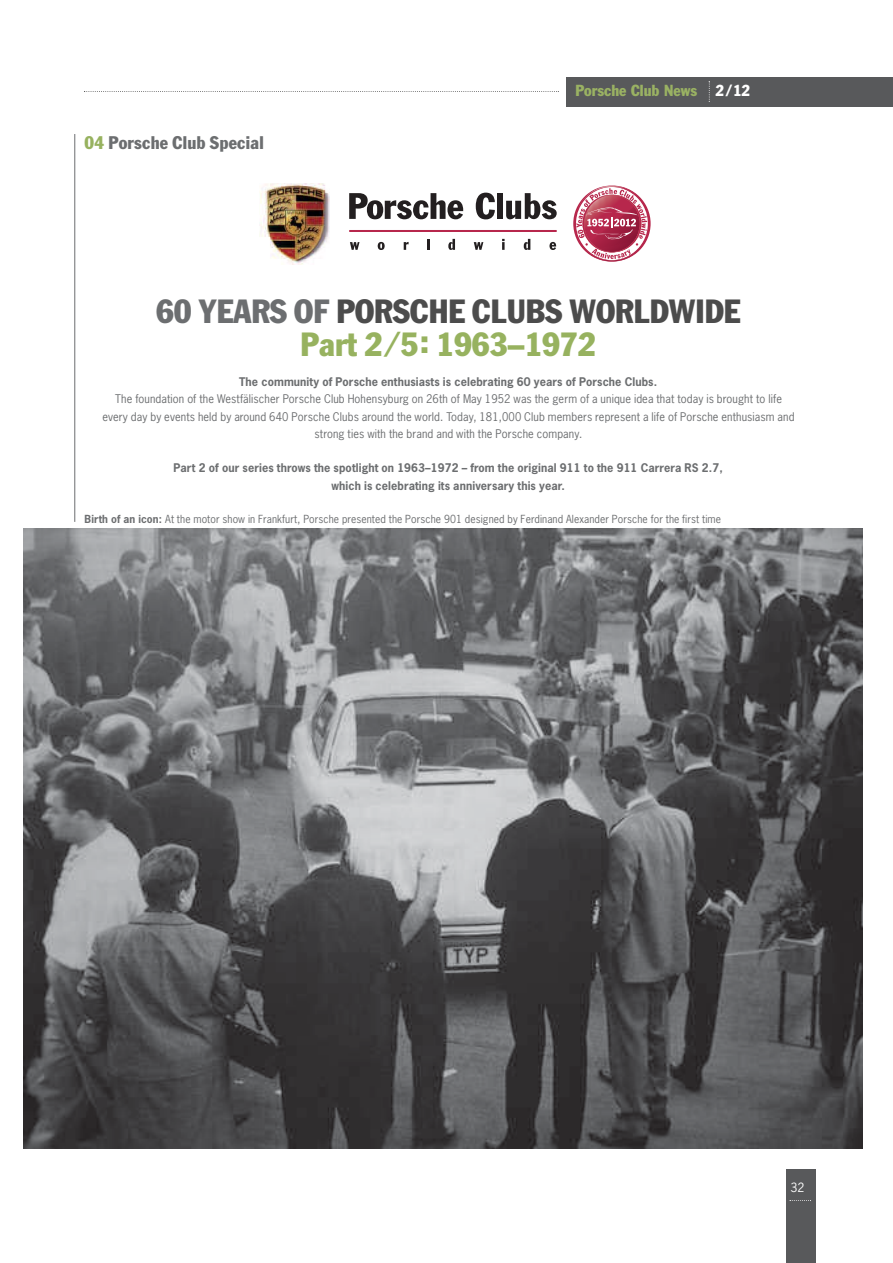
<style>
.page{position:relative;width:893px;height:1263px;background:#fff}
.page>*{position:absolute;margin:0;border:0;box-sizing:border-box;transform-origin:0 0}
.t1{font:condensed 33px/33px "Franklin Gothic";color:#4c4c4c;text-align:center}
.t2{font:condensed 18px "Franklin Gothic";letter-spacing:.015em;color:#6c6e70}
.t3{font:condensed 15.75px "Franklin Gothic";color:#9ab263}
.t4{font:12px "News Gothic";color:#fff}
.t5{font:11.25px/17.2px "News Gothic";letter-spacing:.01em;color:#6c6e70;text-align:center}
.t6{font:700 11.25px/17.2px "News Gothic";letter-spacing:.01em;color:#6c6e70;text-align:center}
.t7{font:10.5px "News Gothic";letter-spacing:.01em;color:#6c6e70}
.s1{color:#97b25f}
.s2{color:#fff}
.s3{color:#6c6e70}
.s4{font-weight:700}
</style>
<div class="page">
<img style="left:23px;top:529px;width:840px;height:619px">
<div style="left:566px;top:77px;width:327px;height:29px;background:#58595b"></div>
<div style="left:786px;top:1169px;width:30px;height:94px;background:#58595b"></div>
<svg style="left:84px;top:91px;width:475px;height:1px"></svg>
<svg style="left:709px;top:81px;width:1px;height:21px"></svg>
<svg style="left:790px;top:1200px;width:21px;height:1px"></svg>
<hr style="left:75px;top:134px;width:1px;height:388px;background:#6c6e70">
<img style="left:260px;top:183px;width:69px;height:81px">
<svg style="left:349px;top:193px;width:114px;height:26px"></svg>
<svg style="left:476px;top:193px;width:19px;height:26px"></svg>
<div style="left:497px;top:193px;width:6px;height:26px;background:#231f20"></div>
<svg style="left:506px;top:193px;width:51px;height:26px"></svg>
<svg style="left:350px;top:242px;width:9px;height:8px"></svg>
<svg style="left:378px;top:242px;width:7px;height:8px"></svg>
<svg style="left:404px;top:242px;width:5px;height:8px"></svg>
<svg style="left:427px;top:239px;width:2px;height:11px"></svg>
<svg style="left:448px;top:239px;width:7px;height:11px"></svg>
<svg style="left:474px;top:242px;width:9px;height:8px"></svg>
<svg style="left:502px;top:239px;width:2px;height:11px"></svg>
<svg style="left:524px;top:239px;width:6px;height:11px"></svg>
<svg style="left:549px;top:242px;width:7px;height:8px"></svg>
<svg style="left:349px;top:230px;width:207px;height:2px"></svg>
<svg style="left:574px;top:186px;width:76px;height:75px"></svg>
<h2 class="t2" style="left:85px;top:136px;width:181px"><span class="s1">04</span> Porsche Club Special</h2>
<h3 class="t3" style="left:575px;top:85px;width:176px">Porsche Club News <span class="s2">2 /12</span></h3>
<h1 class="t1" style="left:156px;top:298px;width:586px"><span class="s3">60 YEARS OF</span> PORSCHE CLUBS WORLDWIDE<br><span class="s1">Part 2 ⁄ 5: 1963–1972</span></h1>
<p class="t6" style="left:239px;top:374px;width:419px">The community of Porsche enthusiasts is celebrating 60 years of Porsche Clubs.</p>
<p class="t5" style="left:102px;top:391px;width:694px">The foundation of the Westfälischer Porsche Club Hohensyburg on 26th of May 1952 was the germ of a unique idea that today is brought to life every day by events held by around 640 Porsche Clubs around the world. Today, 181,000 Club members represent a life of Porsche enthusiasm and strong ties with the brand and with the Porsche company.</p>
<p class="t6" style="left:174px;top:460px;width:551px">Part 2 of our series throws the spotlight on 1963–1972 – from the original 911 to the 911 Carrera RS 2.7, which is celebrating its anniversary this year.</p>
<p class="t7" style="left:85px;top:515px;width:638px"><span class="s4">Birth of an icon:</span> At the motor show in Frankfurt, Porsche presented the Porsche 901 designed by Ferdinand Alexander Porsche for the first time</p>
<p class="t4" style="left:790px;top:1183px;width:15px">32</p>
</div>
